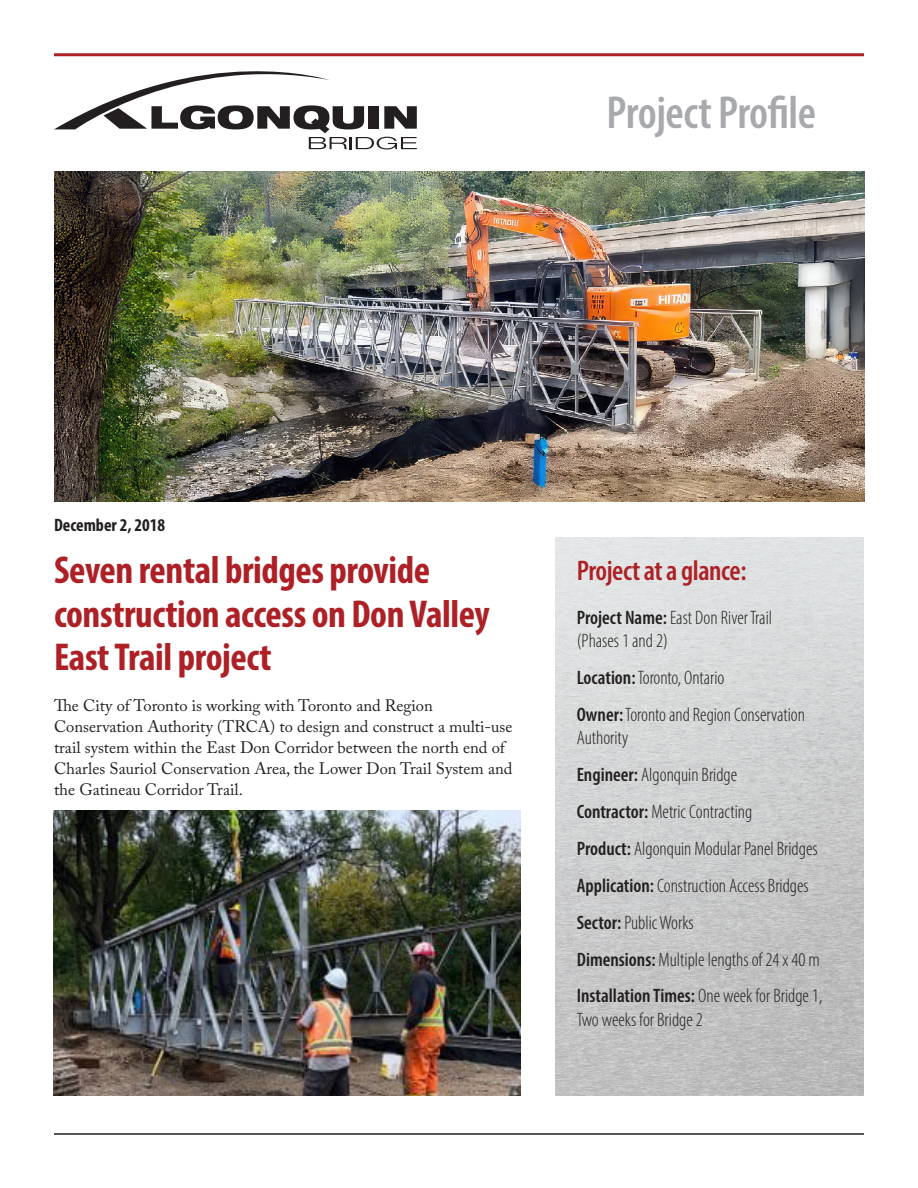
<style>
.page{position:relative;width:918px;height:1188px;background:#fff}
.page>*{position:absolute;margin:0;border:0;box-sizing:border-box;transform-origin:0 0}
.Profile{font:600 condensed 46.5px "Myriad Pro";letter-spacing:-.01em;color:#a8a9ad}
.Head{font:700 condensed 39px/43.5px "Myriad Pro";letter-spacing:-.01em;color:#ad2126}
.Header_Red_2{font:600 condensed 28.5px "Myriad Pro";letter-spacing:-.015em;color:#ad2126}
.Project_details{font:300 condensed 19.5px/23.4px "Myriad Pro";color:#231f20}
.Date{font:700 condensed 18px "Myriad Pro";color:#231f20}
.copy{font:16.5px/21px "Adobe Caslon Pro";color:#231f20}
.s1{font-weight:600}
</style>
<div class="page">
<img style="left:555px;top:538px;width:309px;height:557px">
<hr style="left:54px;top:1133px;width:810px;height:2px;background:#231f20">
<hr style="left:54px;top:53px;width:810px;height:3px;background:#ad2126">
<img style="left:54px;top:172px;width:810px;height:329px">
<svg style="left:54px;top:71px;width:363px;height:78px"></svg>
<img style="left:53px;top:810px;width:468px;height:285px">
<p class="Profile" style="left:607px;top:84px;width:211px">Project Profile</p>
<p class="Date" style="left:54px;top:514px;width:113px">December 2, 2018</p>
<p class="Head" style="left:54px;top:548px;width:437px">Seven rental bridges provide construction access on Don Valley<br>East Trail project</p>
<p class="Header_Red_2" style="left:577px;top:553px;width:171px">Project at a glance:</p>
<p class="Project_details" style="left:577px;top:605px;width:197px"><span class="s1">Project Name:</span> East Don River Trail (Phases 1 and 2)</p>
<p class="Project_details" style="left:577px;top:666px;width:149px"><span class="s1">Location:</span> Toronto, Ontario</p>
<p class="Project_details" style="left:577px;top:702px;width:230px"><span class="s1">Owner:</span> Toronto and Region Conservation<br>Authority</p>
<p class="Project_details" style="left:577px;top:763px;width:162px"><span class="s1">Engineer:</span> Algonquin Bridge</p>
<p class="Project_details" style="left:577px;top:800px;width:177px"><span class="s1">Contractor:</span> Metric Contracting</p>
<p class="Project_details" style="left:577px;top:837px;width:242px"><span class="s1">Product:</span> Algonquin Modular Panel Bridges</p>
<p class="Project_details" style="left:577px;top:873px;width:234px"><span class="s1">Application:</span> Construction Access Bridges</p>
<p class="Project_details" style="left:577px;top:910px;width:119px"><span class="s1">Sector:</span> Public Works</p>
<p class="Project_details" style="left:577px;top:947px;width:245px"><span class="s1">Dimensions:</span> Multiple lengths of 24 x 40 m</p>
<p class="Project_details" style="left:577px;top:984px;width:247px"><span class="s1">Installation Times:</span> One week for Bridge 1,<br>Two weeks for Bridge 2</p>
<p class="copy" style="left:54px;top:695px;width:460px">The City of Toronto is working with Toronto and Region Conservation Authority (TRCA) to design and construct a multi-use trail system within the East Don Corridor between the north end of Charles Sauriol Conservation Area, the Lower Don Trail System and the Gatineau Corridor Trail.</p>
</div>
